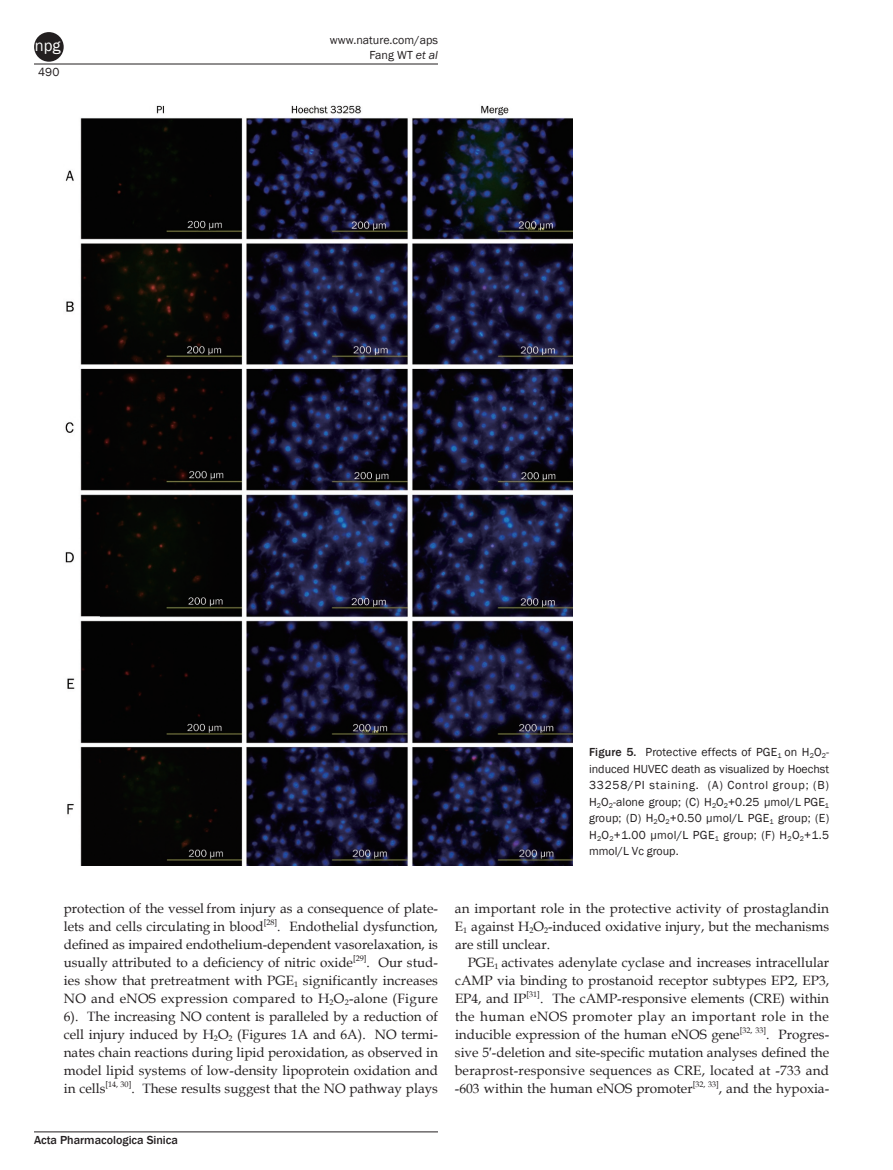
<style>
.page{position:relative;width:893px;height:1170px;background:#fff}
.page>*{position:absolute;margin:0;border:0;box-sizing:border-box;transform-origin:0 0}
.t1{font:16.5px "Franklin Gothic Book 2";color:#fff}
.t2{font:13.5px/18px "Book Antiqua 2";color:#231f20;text-align:justify}
.t3{font:13.5px/18px "Book Antiqua";color:#231f20}
.t4{font:12px/16.5px "Franklin Gothic Book 2";letter-spacing:.005em;color:#231f20;text-align:right}
.t5{font:500 12px "Franklin Gothic";color:#231f20}
.s1{font-family:"Franklin Gothic";font-style:italic}
.s2{font-family:"Franklin Gothic";font-weight:500}
.s3{font-family:"Book Antiqua 2"}
</style>
<div class="page">
<hr style="left:34px;top:64px;width:404px;height:1px;background:#231f20">
<hr style="left:34px;top:1131px;width:404px;height:1px;background:#231f20">
<div style="left:34px;top:32px;width:30px;height:30px;background:#231f20;border-radius:50%"></div>
<img style="left:65px;top:105px;width:507px;height:760px">
<p class="t1" style="left:35px;top:35px;width:27px">npg</p>
<p class="t4" style="left:38px;top:64px;width:23px">490</p>
<p class="t4" style="left:330px;top:32px;width:110px;line-height:15px">www.nature.com/aps<br>Fang WT <span class="s1">et al</span></p>
<p class="t4" style="left:589px;top:744px;width:242px;text-align:justify"><span class="s2">Figure 5.</span> Protective effects of PGE<sub>1</sub> on H<sub>2</sub>O<sub>2</sub>- induced HUVEC death as visualized by Hoechst 33258/PI staining. (A) Control group; (B)<br>H<sub>2</sub>O<sub>2</sub>-alone group; (C) H<sub>2</sub>O<sub>2</sub>+0.25 µmol/L PGE<sub>1 </sub>group; (D) H<sub>2</sub>O<sub>2</sub>+0.50 µmol/L PGE<sub>1</sub> group; (E)<br>H<sub>2</sub>O<sub>2</sub>+1.00 µmol/L PGE<sub>1</sub> group; (F) H<sub>2</sub>O<sub>2</sub>+1.5 mmol/L Vc group.</p>
<p class="t2" style="left:64px;top:898px;width:376px">protection of the vessel from injury as a consequence of plate&shy;lets and cells circulating in blood<sup>[28]</sup>. Endothelial dysfunction,</p>
<p class="t3" style="left:64px;top:934px;width:376px">defined as impaired endothelium-dependent vasorelaxation, is usually attributed to a deficiency of nitric oxide<sup>[29]</sup><span class="s3">. Our stud-</span></p>
<p class="t2" style="left:64px;top:970px;width:376px">ies show that pretreatment with PGE<sub>1</sub> significantly increases NO and eNOS expression compared to H<sub>2</sub>O<sub>2</sub>-alone (Figure 6). The increasing NO content is paralleled by a reduction of cell injury induced by H<sub>2</sub>O<sub>2</sub> (Figures 1A and 6A). NO termi&shy;nates chain reactions during lipid peroxidation, as observed in model lipid systems of low-density lipoprotein oxidation and in cells<sup>[14,</sup> <sup>30]</sup>. These results suggest that the NO pathway plays</p>
<p class="t5" style="left:34px;top:1132px;width:145px">Acta Pharmacologica Sinica</p>
<p class="t2" style="left:455px;top:898px;width:376px">an important role in the protective activity of prostaglandin E<sub>1</sub> against H<sub>2</sub>O<sub>2</sub>-induced oxidative injury, but the mechanisms are still unclear.</p>
<p class="t2" style="left:455px;top:952px;width:376px;text-indent:13px">PGE<sub>1</sub> activates adenylate cyclase and increases intracellular cAMP via binding to prostanoid receptor subtypes EP2, EP3, EP4, and IP<sup>[31]</sup>. The cAMP-responsive elements (CRE) within the human eNOS promoter play an important role in the inducible expression of the human eNOS gene<sup>[32,</sup> <sup>33]</sup>. Progres-</p>
<p class="t3" style="left:455px;top:1042px;width:376px">sive 5′-deletion and site-specific mutation analyses defined the</p>
<p class="t2" style="left:455px;top:1060px;width:376px">beraprost-responsive sequences as CRE, located at -733 and -603 within the human eNOS promoter<sup>[32,</sup> <sup>33]</sup>, and the hypoxia-</p>
</div>
